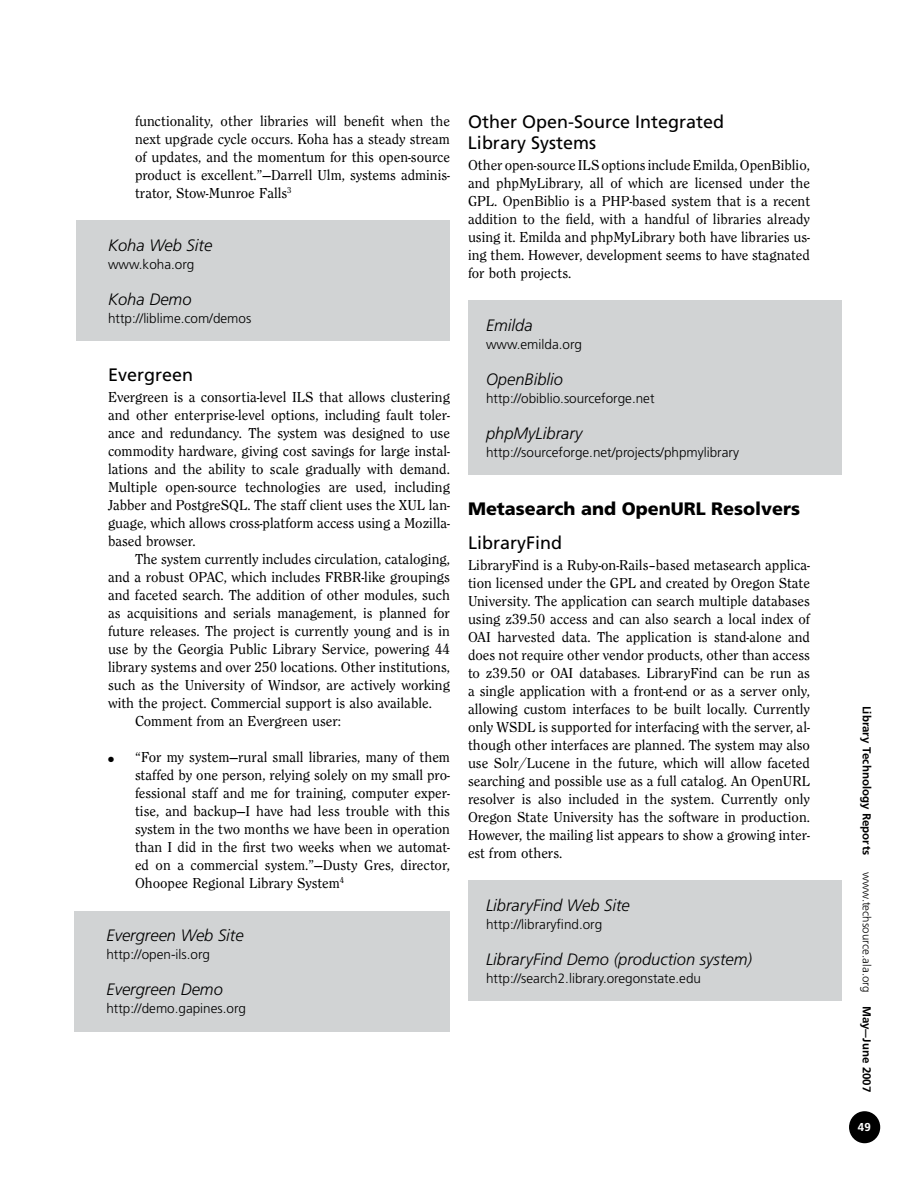
<style>
.page{position:relative;width:918px;height:1188px;background:#fff}
.page>*{position:absolute;margin:0;border:0;box-sizing:border-box;transform-origin:0 0}
.t1{font:18px/21.6px "Frutiger";color:#000}
.t2{font:900 18px "Frutiger";color:#000}
.t3{font:italic 300 16.5px "Frutiger";color:#000}
.t4{font:15px/18px "Clearface Regular DTC";color:#000;text-align:justify}
.t5{font:300 13.5px "Frutiger";color:#000}
.t6{font:12px "Frugal Sans Light DTC";color:#000}
.t7{font:12px "Frugal Sans Bold DTC";color:#000}
.t8{font:12px "Frugal Sans Bold DTC";color:#fff}
.s1{font-family:"Frugal Sans Bold DTC"}
</style>
<div class="page">
<div style="left:850px;top:1112px;width:29px;height:31px;background:#000;border-radius:50%"></div>
<div style="left:849px;top:1111px;width:31px;height:32px;border:2px solid #000;border-radius:50%"></div>
<div style="left:77px;top:221px;width:373px;height:120px;background:#d1d3d4"></div>
<div style="left:75px;top:911px;width:375px;height:120px;background:#d1d3d4"></div>
<div style="left:468px;top:301px;width:374px;height:174px;background:#d1d3d4"></div>
<div style="left:468px;top:881px;width:374px;height:120px;background:#d1d3d4"></div>
<p class="t4" style="left:135px;top:112px;width:317px">functionality, other libraries will benefit when the next upgrade cycle occurs. Koha has a steady stream of updates, and the momentum for this open-source product is excellent.”—Darrell Ulm, systems adminis&shy;trator, Stow-Munroe Falls<sup>3</sup></p>
<p class="t3" style="left:108px;top:236px;width:106px">Koha Web Site</p>
<p class="t5" style="left:108px;top:257px;width:88px">www.koha.org</p>
<p class="t3" style="left:108px;top:290px;width:85px">Koha Demo</p>
<p class="t5" style="left:108px;top:311px;width:145px">http://liblime.com/demos</p>
<p class="t1" style="left:108px;top:365px;width:87px">Evergreen</p>
<p class="t4" style="left:108px;top:388px;width:344px">Evergreen is a consortia-level ILS that allows clustering and other enterprise-level options, including fault toler&shy;ance and redundancy. The system was designed to use commodity hardware, giving cost savings for large instal&shy;lations and the ability to scale gradually with demand.<br>Multiple open-source technologies are used, including Jabber and PostgreSQL. The staff client uses the XUL lan&shy;guage, which allows cross-platform access using a Mozilla&shy;based browser.</p>
<p class="t4" style="left:135px;top:550px;width:316px">The system currently includes circulation, cataloging,</p>
<p class="t4" style="left:108px;top:568px;width:343px">and a robust OPAC, which includes FRBR-like groupings</p>
<p class="t4" style="left:108px;top:586px;width:343px">and faceted search. The addition of other modules, such</p>
<p class="t4" style="left:108px;top:604px;width:344px">as acquisitions and serials management, is planned for</p>
<p class="t4" style="left:108px;top:622px;width:343px">future releases. The project is currently young and is in</p>
<p class="t4" style="left:108px;top:640px;width:344px">use by the Georgia Public Library Service, powering 44</p>
<p class="t4" style="left:108px;top:658px;width:343px">library systems and over 250 locations. Other institutions,</p>
<p class="t4" style="left:108px;top:676px;width:344px">such as the University of Windsor, are actively working</p>
<p class="t4" style="left:108px;top:694px;width:325px">with the project. Commercial support is also available.</p>
<p class="t4" style="left:135px;top:712px;width:208px">Comment from an Evergreen user:</p>
<p class="t4" style="left:135px;top:748px;width:317px;text-indent:-27px">● “For my system—rural small libraries, many of them staffed by one person, relying solely on my small pro&shy;fessional staff and me for training, computer exper&shy;tise, and backup—I have had less trouble with this system in the two months we have been in operation than I did in the first two weeks when we automat&shy;ed on a commercial system.”—Dusty Gres, director, Ohoopee Regional Library System<sup>4</sup></p>
<p class="t3" style="left:106px;top:926px;width:139px">Evergreen Web Site</p>
<p class="t5" style="left:106px;top:947px;width:105px">http://open-ils.org</p>
<p class="t3" style="left:106px;top:980px;width:118px">Evergreen Demo</p>
<p class="t5" style="left:106px;top:1001px;width:141px">http://demo.gapines.org</p>
<p class="t1" style="left:468px;top:111px;width:258px">Other Open-Source Integrated<br>Library Systems</p>
<p class="t4" style="left:468px;top:156px;width:344px">Other open-source ILS options include Emilda, OpenBiblio, and phpMyLibrary, all of which are licensed under the GPL. OpenBiblio is a PHP-based system that is a recent addition to the field, with a handful of libraries already using it. Emilda and phpMyLibrary both have libraries us&shy;ing them. However, development seems to have stagnated for both projects.</p>
<p class="t3" style="left:486px;top:316px;width:48px">Emilda</p>
<p class="t5" style="left:486px;top:337px;width:98px">www.emilda.org</p>
<p class="t3" style="left:486px;top:370px;width:79px">OpenBiblio</p>
<p class="t5" style="left:486px;top:391px;width:170px">http://obiblio.sourceforge.net</p>
<p class="t3" style="left:486px;top:424px;width:98px">phpMyLibrary</p>
<p class="t5" style="left:486px;top:445px;width:255px">http://sourceforge.net/projects/phpmylibrary</p>
<p class="t2" style="left:468px;top:498px;width:334px">Metasearch and OpenURL Resolvers</p>
<p class="t1" style="left:468px;top:532px;width:96px">LibraryFind</p>
<p class="t4" style="left:468px;top:556px;width:344px">LibraryFind is a Ruby-on-Rails–based metasearch applica&shy;tion licensed under the GPL and created by Oregon State University. The application can search multiple databases using z39.50 access and can also search a local index of OAI harvested data. The application is stand-alone and does not require other vendor products, other than access to z39.50 or OAI databases. LibraryFind can be run as a single application with a front-end or as a server only, allowing custom interfaces to be built locally. Currently only WSDL is supported for interfacing with the server, al&shy;though other interfaces are planned. The system may also use Solr/Lucene in the future, which will allow faceted searching and possible use as a full catalog. An OpenURL resolver is also included in the system. Currently only Oregon State University has the software in production.<br>However, the mailing list appears to show a growing inter&shy;est from others.</p>
<p class="t3" style="left:486px;top:896px;width:145px">LibraryFind Web Site</p>
<p class="t5" style="left:486px;top:917px;width:118px">http://libraryfind.org</p>
<p class="t3" style="left:486px;top:950px;width:268px">LibraryFind Demo (production system)</p>
<p class="t5" style="left:486px;top:971px;width:217px">http://search2.library.oregonstate.edu</p>
<p class="t7" style="left:874px;top:706px;width:151px;rotate:90deg">Library Technology Reports</p>
<p class="t6" style="left:874px;top:872px;width:222px;rotate:90deg">www.techsource.ala.org <span class="s1">May—June 2007</span></p>
<p class="t8" style="left:858px;top:1120px;width:13px">49</p>
</div>
